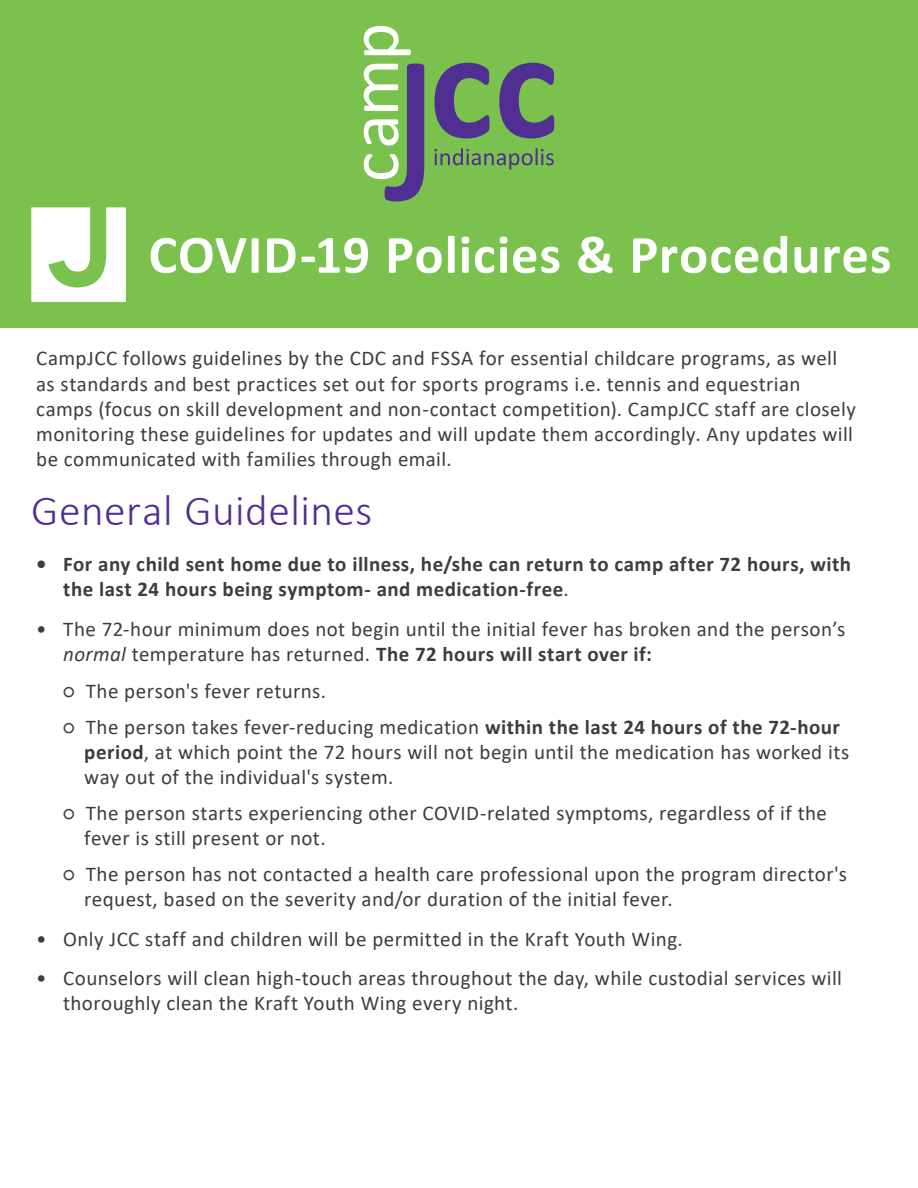
<style>
.page{position:relative;width:918px;height:1188px;background:#fff}
.page>*{position:absolute;margin:0;border:0;box-sizing:border-box;transform-origin:0 0}
.Body_Copy{font:700 54.3px "Calibri";letter-spacing:.015em;color:#fff}
.t1{font:300 43.5px "Calibri";letter-spacing:.01em;color:#502e92}
.t2{font:21px/25.2px "Calibri";letter-spacing:.02em;color:#3d3d3d}
.t3{font:700 21px/25.2px "Calibri";letter-spacing:.02em;color:#3d3d3d}
.s1{font-weight:400}
.s2{font-style:italic}
.s3{font-weight:700}
</style>
<div class="page">
<div style="left:0;top:0;width:918px;height:327px;background:#7ac24d"></div>
<svg style="left:31px;top:207px;width:95px;height:95px"></svg>
<svg style="left:364px;top:26px;width:47px;height:29px"></svg>
<svg style="left:435px;top:148px;width:119px;height:22px"></svg>
<svg style="left:364px;top:64px;width:60px;height:137px"></svg>
<svg style="left:435px;top:63px;width:55px;height:75px"></svg>
<svg style="left:499px;top:63px;width:55px;height:75px"></svg>
<p class="Body_Copy" style="left:149px;top:216px;width:745px">COVID-19 Policies &amp; Procedures</p>
<p class="t2" style="left:36px;top:345px;width:821px">CampJCC follows guidelines by the CDC and FSSA for essential childcare programs, as well as standards and best practices set out for sports programs i.e. tennis and equestrian camps (focus on skill development and non-contact competition). CampJCC staff are closely monitoring these guidelines for updates and will update them accordingly. Any updates will be communicated with families through email.</p>
<p class="t1" style="left:31px;top:483px;width:343px">General Guidelines</p>
<p class="t3" style="left:63px;top:551px;width:790px;text-indent:-27px">• For any child sent home due to illness, he/she can return to camp after 72 hours, with the last 24 hours being symptom- and medication-free<span class="s1">.</span></p>
<p class="t2" style="left:63px;top:616px;width:784px;text-indent:-27px">• The 72-hour minimum does not begin until the initial fever has broken and the person’s <span class="s2">normal</span> temperature has returned. <span class="s3">The 72 hours will start over if:</span></p>
<p class="t2" style="left:63px;top:678px;width:265px">○ The person's fever returns.</p>
<p class="t2" style="left:84px;top:714px;width:767px;text-indent:-21px">○ The person takes fever-reducing medication <span class="s3">within the last 24 hours of the 72-hour period</span>, at which point the 72 hours will not begin until the medication has worked its way out of the individual's system.</p>
<p class="t2" style="left:84px;top:800px;width:744px;text-indent:-21px">○ The person starts experiencing other COVID-related symptoms, regardless of if the fever is still present or not.</p>
<p class="t2" style="left:84px;top:861px;width:764px;text-indent:-21px">○ The person has not contacted a health care professional upon the program director's request, based on the severity and/or duration of the initial fever.</p>
<p class="t2" style="left:36px;top:926px;width:648px">• Only JCC staff and children will be permitted in the Kraft Youth Wing.</p>
<p class="t2" style="left:63px;top:965px;width:780px;text-indent:-27px">• Counselors will clean high-touch areas throughout the day, while custodial services will thoroughly clean the Kraft Youth Wing every night.</p>
</div>
